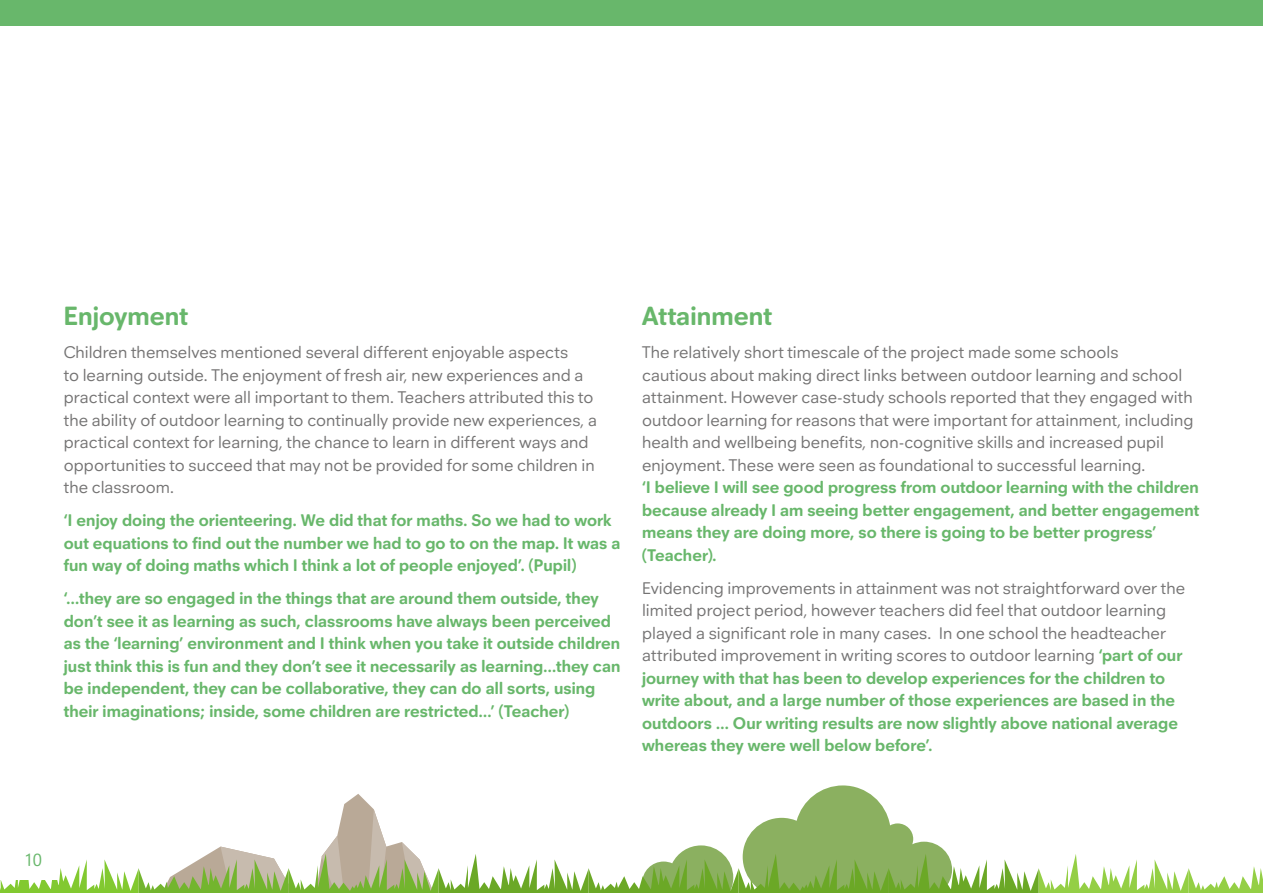
<style>
.page{position:relative;width:1263px;height:893px;background:#fff}
.page>*{position:absolute;margin:0;border:0;box-sizing:border-box;transform-origin:0 0}
.t1{font:700 27px "Neuzeitfor Plymouth";letter-spacing:.005em;color:#68b76b}
.t2{font:18px "Neuzeitfor Plymouth";color:#68b76b}
.t3{font:17.25px/22.5px "Neuzeitfor Plymouth";color:#747373}
.t4{font:700 17.25px/22.5px "Neuzeitfor Plymouth";letter-spacing:.005em;color:#68b76b}
.s1{font-weight:700;color:#68b76b}
</style>
<div class="page">
<div style="left:0;top:0;width:1263px;height:26px;background:#68b76b"></div>
<svg style="left:0;top:785px;width:1263px;height:108px"></svg>
<div style="left:0;top:841px;width:59px;height:38px;background:#fff"></div>
<h1 class="t1" style="left:64px;top:299px;width:126px">Enjoyment</h1>
<p class="t3" style="left:64px;top:341px;width:535px">Children themselves mentioned several different enjoyable aspects<br>to learning outside. The enjoyment of fresh air, new experiences and a practical context were all important to them. Teachers attributed this to the ability of outdoor learning to continually provide new experiences, a practical context for learning, the chance to learn in different ways and opportunities to succeed that may not be provided for some children in the classroom.</p>
<p class="t4" style="left:64px;top:509px;width:558px">‘I enjoy doing the orienteering. We did that for maths. So we had to work out equations to find out the number we had to go to on the map. It was a fun way of doing maths which I think a lot of people enjoyed’. (Pupil)</p>
<p class="t4" style="left:64px;top:587px;width:558px">‘…they are so engaged in the things that are around them outside, they don’t see it as learning as such, classrooms have always been perceived as the ‘learning’ environment and I think when you take it outside children just think this is fun and they don’t see it necessarily as learning…they can be independent, they can be collaborative, they can do all sorts, using their imaginations; inside, some children are restricted…’ (Teacher)</p>
<h1 class="t1" style="left:642px;top:299px;width:131px">Attainment</h1>
<p class="t3" style="left:642px;top:341px;width:553px">The relatively short timescale of the project made some schools<br>cautious about making direct links between outdoor learning and school attainment. However case-study schools reported that they engaged with outdoor learning for reasons that were important for attainment, including health and wellbeing benefits, non-cognitive skills and increased pupil enjoyment. These were seen as foundational to successful learning.</p>
<p class="t4" style="left:642px;top:476px;width:558px">‘I believe I will see good progress from outdoor learning with the children because already I am seeing better engagement, and better engagement means they are doing more, so there is going to be better progress’ (Teacher).</p>
<p class="t3" style="left:642px;top:576px;width:544px">Evidencing improvements in attainment was not straightforward over the limited project period, however teachers did feel that outdoor learning played a significant role in many cases. In one school the headteacher attributed improvement in writing scores to outdoor learning <span class="s1">‘part of our journey with that has been to develop experiences for the children to write about, and a large number of those experiences are based in the outdoors … Our writing results are now slightly above national average whereas they were well below before’.</span></p>
<p class="t2" style="left:25px;top:849px;width:19px">10</p>
</div>
